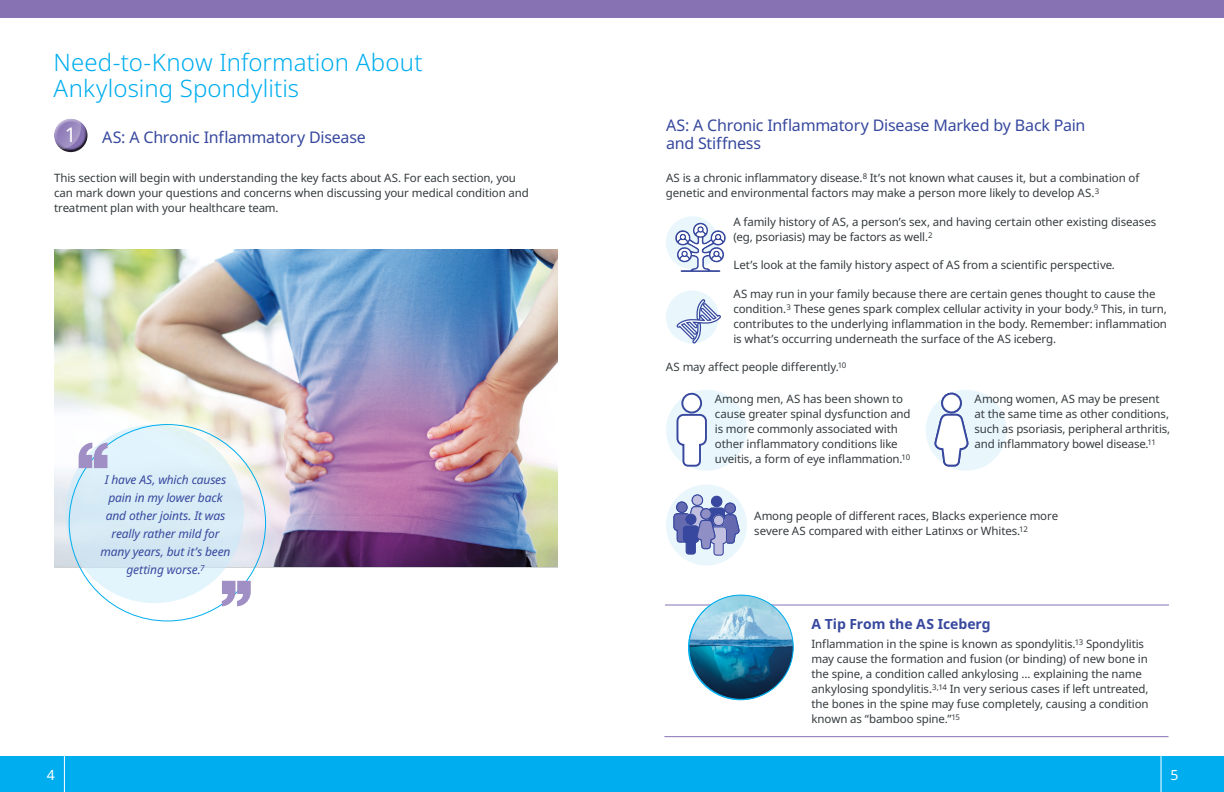
<style>
.page{position:relative;width:1224px;height:792px;background:#fff}
.page>*{position:absolute;margin:0;border:0;box-sizing:border-box;transform-origin:0 0}
.t1{font:300 24px/26px "Noto Sans";letter-spacing:.005em;color:#00aeef}
.t2{font:20.2px "Noto Sans";color:#fff}
.t3{font:16px/18px "Noto Sans";letter-spacing:-.015em;color:#37489e}
.t4{font:700 14px "Noto Sans";letter-spacing:-.005em;color:#37489e}
.t5{font:14px "Noto Sans";color:#fff}
.t6{font:italic 12px/18px "Noto Sans";letter-spacing:-.01em;color:#37489e;text-align:center}
.t7{font:11.5px/15px "Noto Sans";letter-spacing:-.01em;color:#353b3e}
</style>
<div class="page">
<div style="left:0;top:0;width:612px;height:17px;background:#8773b4"></div>
<div style="left:0;top:756px;width:612px;height:36px;background:#00aeef"></div>
<div style="left:53px;top:124px;width:36px;height:29px;background:#231f20;opacity:.88"></div>
<svg style="left:54px;top:119px;width:28px;height:31px"></svg>
<img style="left:54px;top:249px;width:504px;height:318px">
<div style="left:65px;top:425px;width:179px;height:178px;background:#d8ecf6;border-radius:50%"></div>
<svg style="left:79px;top:443px;width:29px;height:25px"></svg>
<svg style="left:222px;top:581px;width:29px;height:25px"></svg>
<svg style="left:63px;top:756px;width:2px;height:36px"></svg>
<hr style="left:665px;top:605px;width:504px;height:1px;background:#8773b4">
<hr style="left:664px;top:736px;width:504px;height:1px;background:#8773b4">
<div style="left:666px;top:390px;width:81px;height:81px;background:#e9f7fd;border-radius:50%"></div>
<svg style="left:675px;top:412px;width:32px;height:56px"></svg>
<div style="left:682px;top:394px;width:19px;height:19px;background:#fff;border-radius:50%"></div>
<div style="left:681px;top:393px;width:21px;height:20px;border:2px solid #37489e;border-radius:50%"></div>
<div style="left:926px;top:390px;width:81px;height:81px;background:#e9f7fd;border-radius:50%"></div>
<svg style="left:933px;top:391px;width:36px;height:76px"></svg>
<div style="left:666px;top:216px;width:53px;height:53px;background:#e9f7fd;border-radius:50%"></div>
<svg style="left:675px;top:222px;width:51px;height:50px"></svg>
<div style="left:666px;top:290px;width:53px;height:53px;background:#e9f7fd;border-radius:50%"></div>
<svg style="left:676px;top:298px;width:45px;height:46px"></svg>
<img style="left:689px;top:595px;width:104px;height:104px;border-radius:52px">
<div style="left:666px;top:485px;width:81px;height:81px;background:#e9f7fd;border-radius:50%"></div>
<div style="left:677px;top:502px;width:10px;height:10px;background:#6469b0;border-radius:50%"></div>
<div style="left:676px;top:502px;width:12px;height:11px;border:1px solid #37489e;border-radius:50%"></div>
<div style="left:711px;top:496px;width:11px;height:11px;background:#37489e;border-radius:50%"></div>
<div style="left:711px;top:496px;width:11px;height:11px;border:1px solid #37489e;border-radius:50%"></div>
<div style="left:724px;top:502px;width:12px;height:12px;border:1px solid #37489e;border-radius:50%"></div>
<div style="left:692px;top:495px;width:11px;height:11px;background:#c0bfdf;border-radius:50%"></div>
<div style="left:692px;top:494px;width:11px;height:12px;border:1px solid #37489e;border-radius:50%"></div>
<svg style="left:673px;top:505px;width:68px;height:51px"></svg>
<div style="left:701px;top:509px;width:10px;height:10px;background:#8f8fc5;border-radius:50%"></div>
<div style="left:700px;top:508px;width:12px;height:12px;border:1px solid #37489e;border-radius:50%"></div>
<div style="left:612px;top:756px;width:612px;height:36px;background:#00aeef"></div>
<div style="left:612px;top:0;width:612px;height:17px;background:#8773b4"></div>
<svg style="left:1161px;top:756px;width:1px;height:36px"></svg>
<h1 class="t1" style="left:54px;top:50px;width:370px">Need-to-Know Information About<br>Ankylosing Spondylitis</h1>
<h2 class="t2" style="left:65px;top:120px;width:13px">1</h2>
<h3 class="t3" style="left:102px;top:128px;width:265px">AS: A Chronic Inflammatory Disease</h3>
<p class="t7" style="left:54px;top:171px;width:476px">This section will begin with understanding the key facts about AS. For each section, you can mark down your questions and concerns when discussing your medical condition and treatment plan with your healthcare team.</p>
<p class="t6" style="left:101px;top:471px;width:131px">I have AS, which causes pain in my lower back and other joints. It was really rather mild for many years, but it’s been getting worse.<sup>7</sup></p>
<p class="t5" style="left:47px;top:765px;width:10px">4</p>
<h3 class="t3" style="left:666px;top:117px;width:421px">AS: A Chronic Inflammatory Disease Marked by Back Pain and Stiffness</h3>
<p class="t7" style="left:666px;top:171px;width:475px">AS is a chronic inflammatory disease.<sup>8</sup> It’s not known what causes it, but a combination of genetic and environmental factors may make a person more likely to develop AS.<sup>3</sup></p>
<p class="t7" style="left:734px;top:215px;width:424px">A family history of AS, a person’s sex, and having certain other existing diseases (eg, psoriasis) may be factors as well.<sup>2</sup></p>
<p class="t7" style="left:734px;top:258px;width:383px">Let’s look at the family history aspect of AS from a scientific perspective.</p>
<p class="t7" style="left:734px;top:287px;width:435px">AS may run in your family because there are certain genes thought to cause the condition.<sup>3</sup> These genes spark complex cellular activity in your body.<sup>9</sup> This, in turn, contributes to the underlying inflammation in the body. Remember: inflammation is what’s occurring underneath the surface of the AS iceberg.</p>
<p class="t7" style="left:666px;top:360px;width:182px">AS may affect people differently.<sup>10</sup></p>
<p class="t7" style="left:715px;top:391px;width:197px">Among men, AS has been shown to cause greater spinal dysfunction and is more commonly associated with other inflammatory conditions like uveitis, a form of eye inflammation.<sup>10</sup></p>
<p class="t7" style="left:975px;top:391px;width:197px">Among women, AS may be present at the same time as other conditions, such as psoriasis, peripheral arthritis, and inflammatory bowel disease.<sup>11</sup></p>
<p class="t7" style="left:754px;top:508px;width:305px">Among people of different races, Blacks experience more severe AS compared with either Latinxs or Whites.<sup>12</sup></p>
<p class="t4" style="left:811px;top:614px;width:181px">A Tip From the AS Iceberg</p>
<p class="t7" style="left:811px;top:637px;width:339px">Inflammation in the spine is known as spondylitis.<sup>13</sup> Spondylitis may cause the formation and fusion (or binding) of new bone in the spine, a condition called ankylosing … explaining the name ankylosing spondylitis.<sup>3,14</sup> In very serious cases if left untreated, the bones in the spine may fuse completely, causing a condition known as “bamboo spine.”<sup>15</sup></p>
<p class="t5" style="left:1171px;top:765px;width:10px">5</p>
</div>
